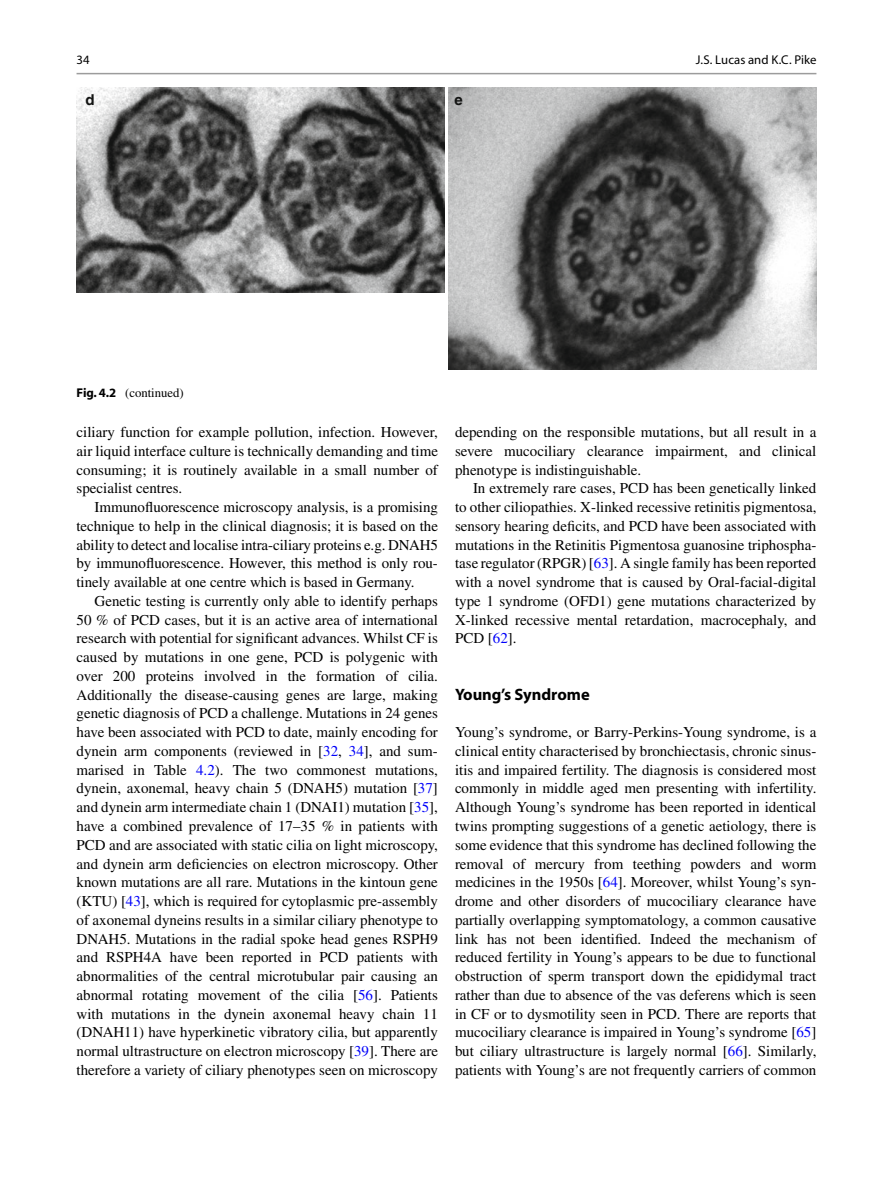
<style>
.page{position:relative;width:893px;height:1187px;background:#fff}
.page>*{position:absolute;margin:0;border:0;box-sizing:border-box;transform-origin:0 0}
.t1{font:700 16.5px "Jgxqsn Myriad";color:#000}
.t2{font:15px/18.8px "Slbsgs Times";color:#000;text-align:justify}
.t3{font:700 15px "Gggysw Helvetica";color:#131413}
.t4{font:12.75px "Msqdjq Myriad";color:#000}
.t5{font:12.75px "Slbsgs Times";color:#000}
.s1{font-family:"Jgxqsn Myriad";font-weight:700}
.s2{color:#0000fa}
</style>
<div class="page">
<img style="left:77px;top:88px;width:367px;height:204px">
<img style="left:449px;top:88px;width:367px;height:281px">
<hr style="left:77px;top:73px;width:739px;height:1px;background:#9c9c9c">
<p class="t4" style="left:77px;top:55px;width:15px">34</p>
<p class="t3" style="left:85px;top:91px;width:11px">d</p>
<p class="t3" style="left:455px;top:91px;width:10px">e</p>
<p class="t5" style="left:77px;top:388px;width:109px"><span class="s1">Fig. 4.2</span> (continued)</p>
<p class="t4" style="left:696px;top:55px;width:122px">J.S. Lucas and K.C. Pike</p>
<p class="t2" style="left:77px;top:424px;width:363px">ciliary function for example pollution, infection. However, air liquid interface culture is technically demanding and time consuming; it is routinely available in a small number of specialist centres.</p>
<p class="t2" style="left:77px;top:499px;width:363px;text-indent:18px">Immunofluorescence microscopy analysis, is a promising technique to help in the clinical diagnosis; it is based on the ability to detect and localise intra-ciliary proteins e.g. DNAH5 by immunofluorescence. However, this method is only rou&shy;tinely available at one centre which is based in Germany.</p>
<p class="t2" style="left:77px;top:593px;width:363px;text-indent:18px">Genetic testing is currently only able to identify perhaps 50 % of PCD cases, but it is an active area of international research with potential for significant advances. Whilst CF is caused by mutations in one gene, PCD is polygenic with over 200 proteins involved in the formation of cilia.<br>Additionally the disease-causing genes are large, making genetic diagnosis of PCD a challenge. Mutations in 24 genes have been associated with PCD to date, mainly encoding for dynein arm components (reviewed in [ <span class="s2">32</span> , <span class="s2">34</span> ], and sum&shy;marised in Table <span class="s2">4.2</span> ). The two commonest mutations, dynein, axonemal, heavy chain 5 (DNAH5) mutation [ <span class="s2">37</span> ] and dynein arm intermediate chain 1 (DNAI1) mutation [ <span class="s2">35</span> ], have a combined prevalence of 17–35 % in patients with PCD and are associated with static cilia on light microscopy, and dynein arm deficiencies on electron microscopy. Other known mutations are all rare. Mutations in the kintoun gene (KTU) [ <span class="s2">43</span> ], which is required for cytoplasmic pre-assembly of axonemal dyneins results in a similar ciliary phenotype to DNAH5. Mutations in the radial spoke head genes RSPH9 and RSPH4A have been reported in PCD patients with abnormalities of the central microtubular pair causing an abnormal rotating movement of the cilia [ <span class="s2">56</span> ]. Patients with mutations in the dynein axonemal heavy chain 11 (DNAH11) have hyperkinetic vibratory cilia, but apparently normal ultrastructure on electron microscopy [ <span class="s2">39</span> ]. There are therefore a variety of ciliary phenotypes seen on microscopy</p>
<p class="t2" style="left:455px;top:424px;width:363px">depending on the responsible mutations, but all result in a severe mucociliary clearance impairment, and clinical phenotype is indistinguishable.</p>
<p class="t2" style="left:455px;top:480px;width:363px;text-indent:18px">In extremely rare cases, PCD has been genetically linked to other ciliopathies. X-linked recessive retinitis pigmentosa, sensory hearing deficits, and PCD have been associated with mutations in the Retinitis Pigmentosa guanosine triphospha&shy;tase regulator (RPGR) [ <span class="s2">63</span> ]. A single family has been reported with a novel syndrome that is caused by Oral-facial- digital type 1 syndrome (OFD1) gene mutations characterized by X-linked recessive mental retardation, macrocephaly, and PCD [ <span class="s2">62</span> ].</p>
<p class="t1" style="left:455px;top:688px;width:136px">Young’s Syndrome</p>
<p class="t2" style="left:455px;top:724px;width:363px">Young’s syndrome, or Barry-Perkins-Young syndrome, is a clinical entity characterised by bronchiectasis, chronic sinus&shy;itis and impaired fertility. The diagnosis is considered most commonly in middle aged men presenting with infertility.<br>Although Young’s syndrome has been reported in identical twins prompting suggestions of a genetic aetiology, there is some evidence that this syndrome has declined following the removal of mercury from teething powders and worm medicines in the 1950s [ <span class="s2">64</span> ]. Moreover, whilst Young’s syn&shy;drome and other disorders of mucociliary clearance have partially overlapping symptomatology, a common causative link has not been identified. Indeed the mechanism of reduced fertility in Young’s appears to be due to functional obstruction of sperm transport down the epididymal tract rather than due to absence of the vas deferens which is seen in CF or to dysmotility seen in PCD. There are reports that mucociliary clearance is impaired in Young’s syndrome [ <span class="s2">65</span> ] but ciliary ultrastructure is largely normal [ <span class="s2">66</span> ]. Similarly, patients with Young’s are not frequently carriers of common</p>
</div>
